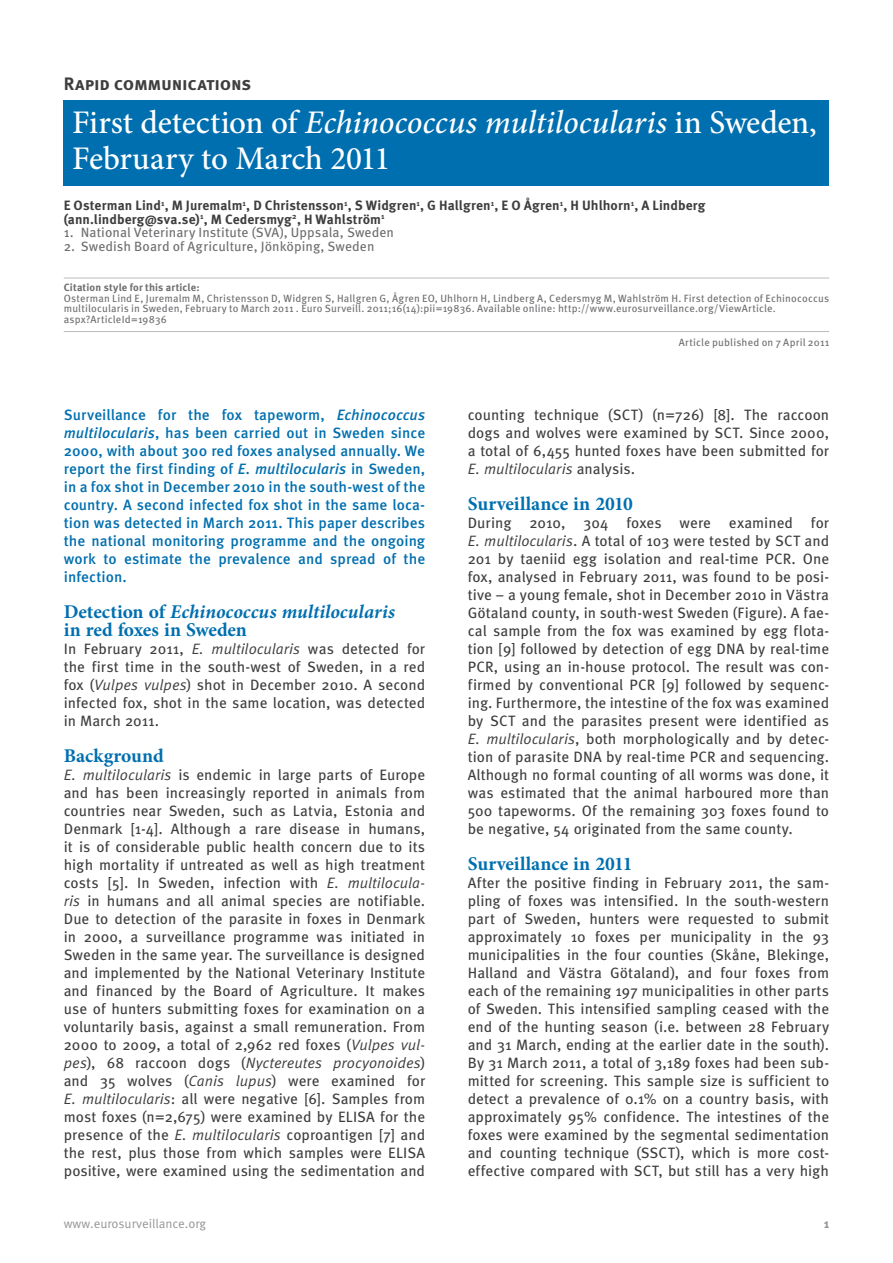
<style>
.page{position:relative;width:893px;height:1263px;background:#fff}
.page>*{position:absolute;margin:0;border:0;box-sizing:border-box;transform-origin:0 0}
.t1{font:500 33px/36px "Minion Pro";letter-spacing:-.005em;color:#fff}
.t2{font:700 19.5px/18px "Minion Pro";color:#006faf}
.t3{font:700 18px "Meta Pro";letter-spacing:-.015em;color:#3e3e3f}
.t4{font:15px/18px "Meta Pro";color:#3e3e3f;text-align:justify}
.t5{font:500 15px/18px "Meta Pro";letter-spacing:.005em;color:#006faf;text-align:justify}
.t6{font:700 13.5px/13.5px "Meta Pro";letter-spacing:.01em;color:#3e3e3f}
.t7{font:13.5px "Meta Pro";letter-spacing:.005em;color:#6c6d70}
.t8{font:12.75px "Meta Pro";color:#939598}
.t9{font:700 12.75px "Meta Pro";color:#939598}
.t10{font:10.5px/10.5px "Meta Pro";letter-spacing:.015em;color:#6c6d70}
.t11{font:700 10.5px "Meta Pro";letter-spacing:.015em;color:#6c6d70}
.s1{font-style:italic}
</style>
<div class="page">
<hr style="left:64px;top:278px;width:765px;height:1px;background:#bcbdc0">
<hr style="left:64px;top:331px;width:765px;height:1px;background:#bcbdc0">
<div style="left:64px;top:100px;width:765px;height:86px;background:#006faf"></div>
<p class="t3" style="left:64px;top:72px;width:189px">Rapid communications</p>
<h1 class="t1" style="left:72px;top:104px;width:746px">First detection of <span class="s1">Echinococcus multilocularis</span> in Sweden,<br>February to March 2011</h1>
<p class="t6" style="left:64px;top:199px;width:643px">E Osterman Lind<sup>1</sup>, M Juremalm<sup>1</sup>, D Christensson<sup>1</sup>, S Widgren<sup>1</sup>, G Hallgren<sup>1</sup>, E O Ågren<sup>1</sup>, H Uhlhorn<sup>1</sup>, A Lindberg (ann.lindberg@sva.se)<sup>1</sup>, M Cedersmyg<sup>2</sup>, H Wahlström<sup>1</sup></p>
<p class="t7" style="left:64px;top:224px;width:332px">1. National Veterinary Institute (SVA), Uppsala, Sweden</p>
<p class="t7" style="left:64px;top:238px;width:312px">2. Swedish Board of Agriculture, Jönköping, Sweden</p>
<p class="t11" style="left:64px;top:281px;width:137px">Citation style for this article:</p>
<p class="t10" style="left:64px;top:293px;width:767px">Osterman Lind E, Juremalm M, Christensson D, Widgren S, Hallgren G, Ågren EO, Uhlhorn H, Lindberg A, Cedersmyg M, Wahlström H. First detection of Echinococcus multilocularis in Sweden, February to March 2011 . Euro Surveill. 2011;16(14):pii=19836. Available online: http://www.eurosurveillance.org/ViewArticle. aspx?ArticleId=19836</p>
<p class="t10" style="left:679px;top:337px;width:152px">Article published on 7 April 2011</p>
<p class="t5" style="left:64px;top:406px;width:363px">Surveillance for the fox tapeworm, <span class="s1">Echinococcus multilocularis</span>, has been carried out in Sweden since 2000, with about 300 red foxes analysed annually. We report the first finding of <span class="s1">E. multilocularis</span> in Sweden, in a fox shot in December 2010 in the south-west of the country. A second infected fox shot in the same loca&shy;tion was detected in March 2011. This paper describes the national monitoring programme and the ongoing work to estimate the prevalence and spread of the infection.</p>
<h2 class="t2" style="left:64px;top:602px;width:333px">Detection of <span class="s1">Echinococcus multilocularis </span>in red foxes in Sweden</h2>
<p class="t4" style="left:64px;top:640px;width:363px">In February 2011, <span class="s1">E. multilocularis</span> was detected for the first time in the south-west of Sweden, in a red fox (<span class="s1">Vulpes vulpes</span>) shot in December 2010. A second infected fox, shot in the same location, was detected in March 2011.</p>
<h2 class="t2" style="left:64px;top:746px;width:101px">Background</h2>
<p class="t4" style="left:64px;top:766px;width:363px"><span class="s1">E. multilocularis</span> is endemic in large parts of Europe and has been increasingly reported in animals from countries near Sweden, such as Latvia, Estonia and Denmark [1-4]. Although a rare disease in humans, it is of considerable public health concern due to its high mortality if untreated as well as high treatment costs [5]. In Sweden, infection with <span class="s1">E. multilocula&shy;ris</span> in humans and all animal species are notifiable.<br>Due to detection of the parasite in foxes in Denmark in 2000, a surveillance programme was initiated in Sweden in the same year. The surveillance is designed and implemented by the National Veterinary Institute and financed by the Board of Agriculture. It makes use of hunters submitting foxes for examination on a voluntarily basis, against a small remuneration. From 2000 to 2009, a total of 2,962 red foxes (<span class="s1">Vulpes vul&shy;pes</span>), 68 raccoon dogs (<span class="s1">Nyctereutes procyonoides</span>) and 35 wolves (<span class="s1">Canis lupus</span>) were examined for <span class="s1">E. multilocularis</span>: all were negative [6]. Samples from most foxes (n=2,675) were examined by ELISA for the presence of the <span class="s1">E. multilocularis</span> coproantigen [7] and the rest, plus those from which samples were ELISA positive, were examined using the sedimentation and</p>
<p class="t4" style="left:468px;top:406px;width:363px">counting technique (SCT) (n=726) [8]. The raccoon dogs and wolves were examined by SCT. Since 2000, a total of 6,455 hunted foxes have been submitted for <span class="s1">E. multilocularis</span> analysis.</p>
<h2 class="t2" style="left:468px;top:494px;width:167px">Surveillance in 2010</h2>
<p class="t4" style="left:468px;top:514px;width:363px">During 2010, 304 foxes were examined for <span class="s1">E. multilocularis</span>. A total of 103 were tested by SCT and 201 by taeniid egg isolation and real-time PCR. One fox, analysed in February 2011, was found to be posi&shy;tive – a young female, shot in December 2010 in Västra Götaland county, in south-west Sweden (Figure). A fae&shy;cal sample from the fox was examined by egg flota&shy;tion [9] followed by detection of egg DNA by real-time PCR, using an in-house protocol. The result was con&shy;firmed by conventional PCR [9] followed by sequenc&shy;ing. Furthermore, the intestine of the fox was examined by SCT and the parasites present were identified as <span class="s1">E. multilocularis</span>, both morphologically and by detec&shy;tion of parasite DNA by real-time PCR and sequencing.<br>Although no formal counting of all worms was done, it was estimated that the animal harboured more than 500 tapeworms. Of the remaining 303 foxes found to be negative, 54 originated from the same county.</p>
<h2 class="t2" style="left:468px;top:854px;width:166px">Surveillance in 2011</h2>
<p class="t4" style="left:468px;top:874px;width:363px">After the positive finding in February 2011, the sam&shy;pling of foxes was intensified. In the south-western part of Sweden, hunters were requested to submit approximately 10 foxes per municipality in the 93 municipalities in the four counties (Skåne, Blekinge, Halland and Västra Götaland), and four foxes from each of the remaining 197 municipalities in other parts of Sweden. This intensified sampling ceased with the end of the hunting season (i.e. between 28 February and 31 March, ending at the earlier date in the south).<br>By 31 March 2011, a total of 3,189 foxes had been sub&shy;mitted for screening. This sample size is sufficient to detect a prevalence of 0.1% on a country basis, with approximately 95% confidence. The intestines of the foxes were examined by the segmental sedimentation and counting technique (SSCT), which is more cost&shy;effective compared with SCT, but still has a very high</p>
<p class="t8" style="left:64px;top:1215px;width:144px">www.eurosurveillance.org</p>
<p class="t9" style="left:824px;top:1215px;width:7px">1</p>
</div>
